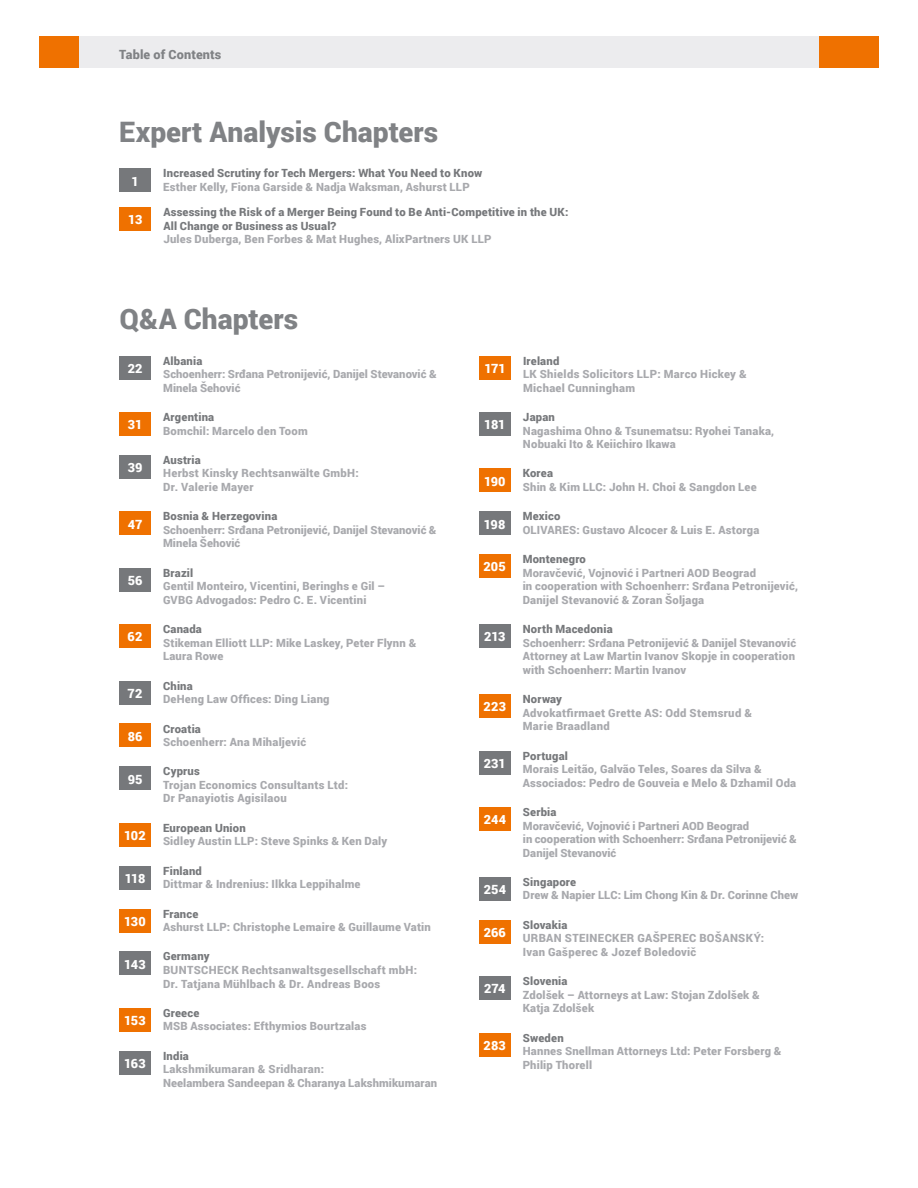
<style>
.page{position:relative;width:918px;height:1188px;background:#fff}
.page>*{position:absolute;margin:0;border:0;box-sizing:border-box;transform-origin:0 0}
.t1{font:900 28.2px "Roboto";color:#808285}
.t2{font:900 12.75px "Roboto";letter-spacing:.005em;color:#fff}
.t3{font:900 12.75px "Roboto";letter-spacing:.01em;color:#808285}
.t4{font:900 11.25px/13.5px "Roboto";letter-spacing:.015em;color:#a8a9ad}
.t5{font:900 11.25px/13.5px "Roboto";letter-spacing:.02em;color:#76787b}
.s1{color:#a8a9ad}
.s2{color:#76787b}
</style>
<div class="page">
<hr style="left:879px;top:36px;width:1px;height:32px;background:#ef7100">
<div style="left:79px;top:36px;width:740px;height:32px;background:#ececee"></div>
<div style="left:119px;top:207px;width:32px;height:24px;background:#ef7100"></div>
<div style="left:39px;top:36px;width:40px;height:32px;background:#ef7100"></div>
<div style="left:819px;top:36px;width:60px;height:32px;background:#ef7100"></div>
<div style="left:119px;top:168px;width:32px;height:24px;background:#76787b"></div>
<div style="left:479px;top:412px;width:32px;height:24px;background:#76787b"></div>
<div style="left:479px;top:976px;width:32px;height:24px;background:#76787b"></div>
<div style="left:479px;top:877px;width:32px;height:24px;background:#76787b"></div>
<div style="left:479px;top:751px;width:32px;height:24px;background:#76787b"></div>
<div style="left:479px;top:624px;width:32px;height:24px;background:#76787b"></div>
<div style="left:479px;top:511px;width:32px;height:24px;background:#76787b"></div>
<div style="left:119px;top:1051px;width:32px;height:24px;background:#76787b"></div>
<div style="left:119px;top:951px;width:32px;height:24px;background:#76787b"></div>
<div style="left:119px;top:866px;width:32px;height:24px;background:#76787b"></div>
<div style="left:119px;top:766px;width:32px;height:24px;background:#76787b"></div>
<div style="left:119px;top:681px;width:32px;height:24px;background:#76787b"></div>
<div style="left:119px;top:568px;width:32px;height:24px;background:#76787b"></div>
<div style="left:119px;top:455px;width:32px;height:24px;background:#76787b"></div>
<div style="left:119px;top:356px;width:32px;height:24px;background:#76787b"></div>
<div style="left:479px;top:1033px;width:32px;height:24px;background:#ef7100"></div>
<div style="left:479px;top:920px;width:32px;height:24px;background:#ef7100"></div>
<div style="left:479px;top:807px;width:32px;height:24px;background:#ef7100"></div>
<div style="left:479px;top:694px;width:32px;height:24px;background:#ef7100"></div>
<div style="left:479px;top:554px;width:32px;height:24px;background:#ef7100"></div>
<div style="left:479px;top:468px;width:32px;height:24px;background:#ef7100"></div>
<div style="left:479px;top:356px;width:32px;height:24px;background:#ef7100"></div>
<div style="left:119px;top:1008px;width:32px;height:24px;background:#ef7100"></div>
<div style="left:119px;top:909px;width:32px;height:24px;background:#ef7100"></div>
<div style="left:119px;top:823px;width:32px;height:24px;background:#ef7100"></div>
<div style="left:119px;top:723px;width:32px;height:24px;background:#ef7100"></div>
<div style="left:119px;top:624px;width:32px;height:24px;background:#ef7100"></div>
<div style="left:119px;top:511px;width:32px;height:24px;background:#ef7100"></div>
<div style="left:119px;top:412px;width:32px;height:24px;background:#ef7100"></div>
<p class="t3" style="left:119px;top:46px;width:104px">Table of Contents</p>
<p class="t1" style="left:119px;top:112px;width:321px">Expert Analysis Chapters</p>
<p class="t2" style="left:132px;top:172px;width:9px">1</p>
<p class="t5" style="left:163px;top:166px;width:321px">Increased Scrutiny for Tech Mergers: What You Need to Know<br><span class="s1">Esther Kelly, Fiona Garside &amp; Nadja Waksman, Ashurst LLP</span></p>
<p class="t2" style="left:128px;top:211px;width:16px">13</p>
<p class="t5" style="left:163px;top:205px;width:407px">Assessing the Risk of a Merger Being Found to Be Anti-Competitive in the UK:<br>All Change or Business as Usual?<br><span class="s1">Jules Duberga, Ben Forbes &amp; Mat Hughes, AlixPartners UK LLP</span></p>
<p class="t1" style="left:119px;top:299px;width:180px">Q&amp;A Chapters</p>
<p class="t2" style="left:128px;top:359px;width:16px">22</p>
<p class="t2" style="left:128px;top:416px;width:16px">31</p>
<p class="t2" style="left:128px;top:459px;width:16px">39</p>
<p class="t2" style="left:128px;top:515px;width:16px">47</p>
<p class="t2" style="left:128px;top:571px;width:16px">56</p>
<p class="t2" style="left:128px;top:628px;width:16px">62</p>
<p class="t2" style="left:128px;top:684px;width:16px">72</p>
<p class="t2" style="left:128px;top:727px;width:16px">86</p>
<p class="t2" style="left:128px;top:770px;width:16px">95</p>
<p class="t2" style="left:124px;top:826px;width:23px">102</p>
<p class="t2" style="left:125px;top:869px;width:22px">118</p>
<p class="t2" style="left:124px;top:912px;width:23px">130</p>
<p class="t2" style="left:124px;top:955px;width:23px">143</p>
<p class="t2" style="left:124px;top:1012px;width:23px">153</p>
<p class="t2" style="left:124px;top:1054px;width:23px">163</p>
<p class="t4" style="left:163px;top:353px;width:275px"><span class="s2">Albania<br></span>Schoenherr: Srđana Petronijević, Danijel Stevanović &amp;<br>Minela Šehović</p>
<p class="t4" style="left:163px;top:410px;width:146px"><span class="s2">Argentina<br></span>Bomchil: Marcelo den Toom</p>
<p class="t4" style="left:163px;top:453px;width:197px"><span class="s2">Austria<br></span>Herbst Kinsky Rechtsanwälte GmbH:<br>Dr. Valerie Mayer</p>
<p class="t4" style="left:163px;top:509px;width:275px"><span class="s2">Bosnia &amp; Herzegovina<br></span>Schoenherr: Srđana Petronijević, Danijel Stevanović &amp;<br>Minela Šehović</p>
<p class="t4" style="left:163px;top:566px;width:224px"><span class="s2">Brazil<br></span>Gentil Monteiro, Vicentini, Beringhs e Gil –<br>GVBG Advogados: Pedro C. E. Vicentini</p>
<p class="t4" style="left:163px;top:622px;width:255px"><span class="s2">Canada<br></span>Stikeman Elliott LLP: Mike Laskey, Peter Flynn &amp;<br>Laura Rowe</p>
<p class="t4" style="left:163px;top:678px;width:168px"><span class="s2">China<br></span>DeHeng Law Offices: Ding Liang</p>
<p class="t4" style="left:163px;top:721px;width:145px"><span class="s2">Croatia<br></span>Schoenherr: Ana Mihaljević</p>
<p class="t4" style="left:163px;top:764px;width:187px"><span class="s2">Cyprus<br></span>Trojan Economics Consultants Ltd:<br>Dr Panayiotis Agisilaou</p>
<p class="t4" style="left:163px;top:821px;width:226px"><span class="s2">European Union<br></span>Sidley Austin LLP: Steve Spinks &amp; Ken Daly</p>
<p class="t4" style="left:163px;top:864px;width:199px"><span class="s2">Finland<br></span>Dittmar &amp; Indrenius: Ilkka Leppihalme</p>
<p class="t4" style="left:163px;top:906px;width:269px"><span class="s2">France<br></span>Ashurst LLP: Christophe Lemaire &amp; Guillaume Vatin</p>
<p class="t4" style="left:163px;top:949px;width:256px"><span class="s2">Germany<br></span>BUNTSCHECK Rechtsanwaltsgesellschaft mbH:<br>Dr. Tatjana Mühlbach &amp; Dr. Andreas Boos</p>
<p class="t4" style="left:163px;top:1006px;width:205px"><span class="s2">Greece<br></span>MSB Associates: Efthymios Bourtzalas</p>
<p class="t4" style="left:163px;top:1049px;width:276px"><span class="s2">India<br></span>Lakshmikumaran &amp; Sridharan:<br>Neelambera Sandeepan &amp; Charanya Lakshmikumaran</p>
<p class="t2" style="left:484px;top:359px;width:23px">171</p>
<p class="t2" style="left:484px;top:416px;width:23px">181</p>
<p class="t2" style="left:484px;top:472px;width:23px">190</p>
<p class="t2" style="left:484px;top:515px;width:23px">198</p>
<p class="t2" style="left:484px;top:558px;width:24px">205</p>
<p class="t2" style="left:484px;top:628px;width:23px">213</p>
<p class="t2" style="left:484px;top:698px;width:24px">223</p>
<p class="t2" style="left:484px;top:754px;width:24px">231</p>
<p class="t2" style="left:484px;top:811px;width:24px">244</p>
<p class="t2" style="left:484px;top:881px;width:24px">254</p>
<p class="t2" style="left:484px;top:924px;width:24px">266</p>
<p class="t2" style="left:484px;top:980px;width:23px">274</p>
<p class="t2" style="left:484px;top:1036px;width:24px">283</p>
<p class="t4" style="left:523px;top:353px;width:225px"><span class="s2">Ireland<br></span>LK Shields Solicitors LLP: Marco Hickey &amp;<br>Michael Cunningham</p>
<p class="t4" style="left:523px;top:410px;width:253px"><span class="s2">Japan<br></span>Nagashima Ohno &amp; Tsunematsu: Ryohei Tanaka,<br>Nobuaki Ito &amp; Keiichiro Ikawa</p>
<p class="t4" style="left:523px;top:466px;width:235px"><span class="s2">Korea<br></span>Shin &amp; Kim LLC: John H. Choi &amp; Sangdon Lee</p>
<p class="t4" style="left:523px;top:509px;width:238px"><span class="s2">Mexico<br></span>OLIVARES: Gustavo Alcocer &amp; Luis E. Astorga</p>
<p class="t4" style="left:523px;top:552px;width:277px"><span class="s2">Montenegro<br></span>Moravčević, Vojnović i Partneri AOD Beograd<br>in cooperation with Schoenherr: Srđana Petronijević, Danijel Stevanović &amp; Zoran Šoljaga</p>
<p class="t4" style="left:523px;top:622px;width:275px"><span class="s2">North Macedonia<br></span>Schoenherr: Srđana Petronijević &amp; Danijel Stevanović Attorney at Law Martin Ivanov Skopje in cooperation with Schoenherr: Martin Ivanov</p>
<p class="t4" style="left:523px;top:692px;width:231px"><span class="s2">Norway<br></span>Advokatfirmaet Grette AS: Odd Stemsrud &amp;<br>Marie Braadland</p>
<p class="t4" style="left:523px;top:748px;width:275px"><span class="s2">Portugal<br></span>Morais Leitão, Galvão Teles, Soares da Silva &amp;<br>Associados: Pedro de Gouveia e Melo &amp; Dzhamil Oda</p>
<p class="t4" style="left:523px;top:805px;width:275px"><span class="s2">Serbia<br></span>Moravčević, Vojnović i Partneri AOD Beograd<br>in cooperation with Schoenherr: Srđana Petronijević &amp;<br>Danijel Stevanović</p>
<p class="t4" style="left:523px;top:875px;width:277px"><span class="s2">Singapore<br></span>Drew &amp; Napier LLC: Lim Chong Kin &amp; Dr. Corinne Chew</p>
<p class="t4" style="left:523px;top:918px;width:243px"><span class="s2">Slovakia<br></span>URBAN STEINECKER GAŠPEREC BOŠANSKÝ:<br>Ivan Gašperec &amp; Jozef Boledovič</p>
<p class="t4" style="left:523px;top:974px;width:238px"><span class="s2">Slovenia<br></span>Zdolšek – Attorneys at Law: Stojan Zdolšek &amp;<br>Katja Zdolšek</p>
<p class="t4" style="left:523px;top:1030px;width:260px"><span class="s2">Sweden<br></span>Hannes Snellman Attorneys Ltd: Peter Forsberg &amp;<br>Philip Thorell</p>
</div>
